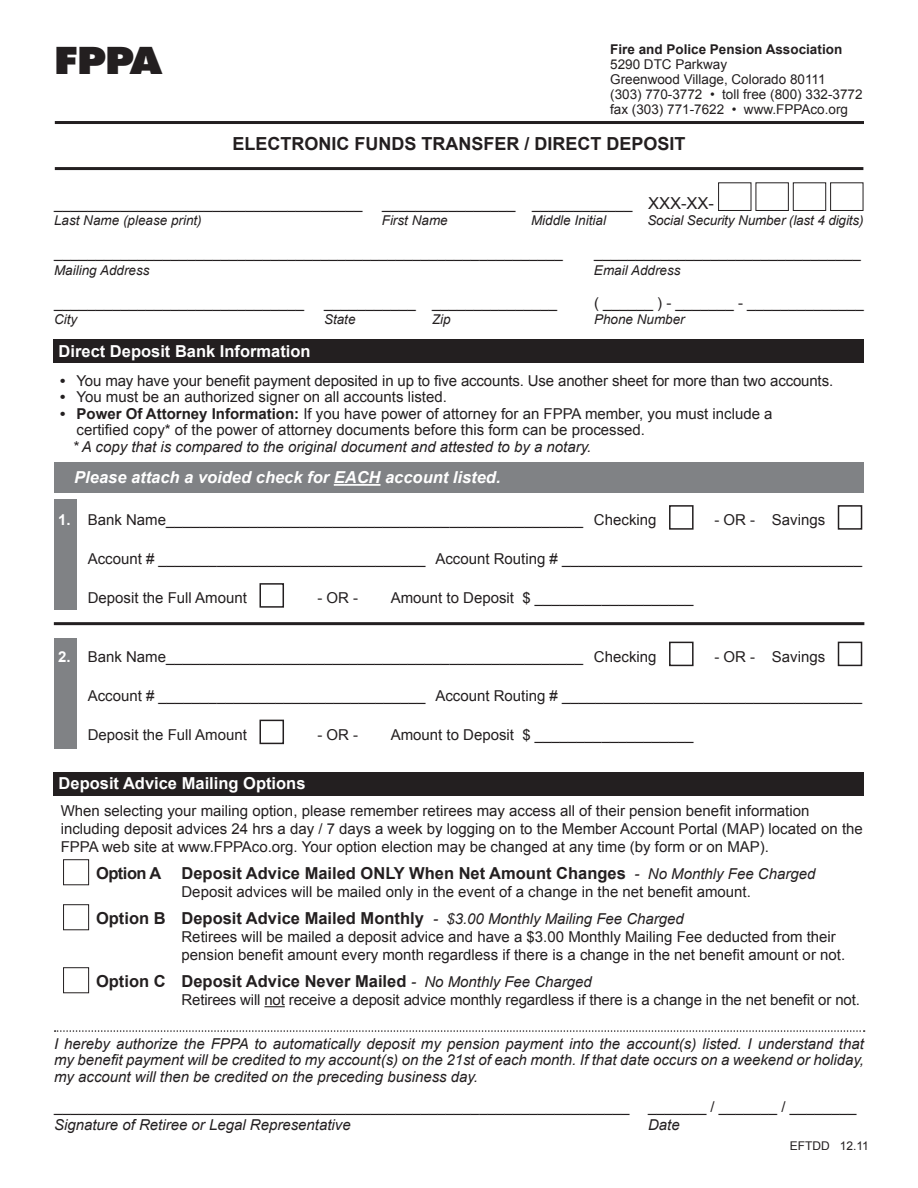
<style>
.page{position:relative;width:918px;height:1188px;background:#fff}
.page>*{position:absolute;margin:0;border:0;box-sizing:border-box;transform-origin:0 0}
.t1{font:800 36px "Futura";color:#231f20;scale:1.1 1}
.t2{font:700 18px "Arial";color:#231f20}
.t3{font:700 16.5px "Arial";color:#231f20}
.t4{font:700 16.5px "Arial";color:#fff}
.t5{font:italic 700 16.5px "Arial";color:#fff}
.t6{font:15px/18px "Arial";color:#231f20}
.t7{font:italic 15px/16.5px "Arial";color:#231f20;text-align:justify}
.t8{font:italic 13.5px "Arial";color:#231f20}
.t9{font:13.5px "Arial";color:#231f20}
.t10{font:700 13.5px "Arial";color:#231f20}
.t11{font:12px "Arial";color:#231f20}
.s1{font-size:16.5px}
.s2{font-weight:700}
.s3{font-weight:700;color:#fff}
.s4{font-weight:400;font-style:italic;font-size:15px}
</style>
<div class="page">
<div style="left:54px;top:339px;width:810px;height:24px;background:#231f20"></div>
<div style="left:54px;top:772px;width:810px;height:24px;background:#231f20"></div>
<div style="left:54px;top:462px;width:809px;height:31px;background:#808285"></div>
<div style="left:55px;top:499px;width:22px;height:110px;background:#808285"></div>
<div style="left:55px;top:638px;width:22px;height:111px;background:#808285"></div>
<hr style="left:54px;top:622px;width:810px;height:3px;background:#231f20">
<hr style="left:334px;top:484px;width:47px;height:2px;background:#fff">
<svg style="left:264px;top:1006px;width:21px;height:1px"></svg>
<div style="left:669px;top:505px;width:25px;height:25px;border:2px solid #231f20"></div>
<div style="left:838px;top:505px;width:24px;height:25px;border:2px solid #231f20"></div>
<div style="left:260px;top:583px;width:24px;height:25px;border:2px solid #231f20"></div>
<div style="left:669px;top:642px;width:25px;height:24px;border:2px solid #231f20"></div>
<div style="left:838px;top:642px;width:24px;height:24px;border:2px solid #231f20"></div>
<div style="left:260px;top:720px;width:24px;height:24px;border:2px solid #231f20"></div>
<div style="left:63px;top:859px;width:26px;height:26px;border:1px solid #231f20"></div>
<div style="left:63px;top:904px;width:26px;height:26px;border:1px solid #231f20"></div>
<div style="left:63px;top:967px;width:26px;height:26px;border:1px solid #231f20"></div>
<hr style="left:55px;top:121px;width:809px;height:3px;background:#231f20">
<hr style="left:55px;top:167px;width:808px;height:3px;background:#231f20">
<svg style="left:55px;top:1030px;width:810px;height:2px"></svg>
<div style="left:718px;top:182px;width:33px;height:29px;border:1px solid #231f20"></div>
<div style="left:756px;top:182px;width:33px;height:29px;border:1px solid #231f20"></div>
<div style="left:793px;top:182px;width:33px;height:29px;border:1px solid #231f20"></div>
<div style="left:830px;top:182px;width:33px;height:29px;border:1px solid #231f20"></div>
<p class="t1" style="left:54px;top:38px;width:100px">FPPA</p>
<p class="t10" style="left:610px;top:40px;width:234px">Fire and Police Pension Association</p>
<p class="t9" style="left:610px;top:55px;width:119px">5290 DTC Parkway</p>
<p class="t9" style="left:610px;top:70px;width:217px">Greenwood Village, Colorado 80111</p>
<p class="t9" style="left:610px;top:85px;width:254px">(303) 770-3772 • toll free (800) 332-3772</p>
<p class="t9" style="left:610px;top:100px;width:239px">fax (303) 771-7622 • www.FPPAco.org</p>
<p class="t2" style="left:232px;top:131px;width:455px">ELECTRONIC FUNDS TRANSFER / DIRECT DEPOSIT</p>
<p class="t6" style="left:54px;top:195px;width:310px">_____________________________________</p>
<p class="t6" style="left:382px;top:195px;width:333px">________________ ____________ <span class="s1">XXX-XX-</span></p>
<p class="t8" style="left:54px;top:212px;width:149px">Last Name (please print)</p>
<p class="t8" style="left:382px;top:212px;width:68px">First Name</p>
<p class="t8" style="left:531px;top:212px;width:77px">Middle Initial</p>
<p class="t8" style="left:647px;top:212px;width:218px">Social Security Number (last 4 digits)</p>
<p class="t6" style="left:54px;top:244px;width:510px">_____________________________________________________________</p>
<p class="t6" style="left:594px;top:244px;width:268px">________________________________</p>
<p class="t8" style="left:54px;top:261px;width:97px">Mailing Address</p>
<p class="t8" style="left:594px;top:261px;width:88px">Email Address</p>
<p class="t6" style="left:54px;top:294px;width:252px">______________________________</p>
<p class="t6" style="left:324px;top:294px;width:235px">___________ _______________</p>
<p class="t6" style="left:594px;top:294px;width:271px">( ______ ) - _______ - ______________</p>
<p class="t8" style="left:54px;top:311px;width:25px">City</p>
<p class="t8" style="left:324px;top:311px;width:33px">State</p>
<p class="t8" style="left:432px;top:311px;width:20px">Zip</p>
<p class="t8" style="left:594px;top:311px;width:92px">Phone Number</p>
<p class="t4" style="left:59px;top:340px;width:254px">Direct Deposit Bank Information</p>
<p class="t6" style="left:60px;top:372px;width:775px"><span class="s2">•</span> You may have your benefit payment deposited in up to five accounts. Use another sheet for more than two accounts.</p>
<p class="t6" style="left:60px;top:388px;width:388px"><span class="s2">•</span> You must be an authorized signer on all accounts listed.</p>
<p class="t6" style="left:60px;top:405px;width:714px"><span class="s2">• Power Of Attorney Information:</span> If you have power of attorney for an FPPA member, you must include a</p>
<p class="t6" style="left:76px;top:421px;width:570px">certified copy* of the power of attorney documents before this form can be processed.</p>
<p class="t7" style="left:73px;top:438px;width:520px">* A copy that is compared to the original document and attested to by a notary.</p>
<p class="t5" style="left:74px;top:466px;width:428px">Please attach a voided check for EACH account listed.</p>
<p class="t6" style="left:58px;top:511px;width:600px"><span class="s3">1.</span> Bank Name__________________________________________________ Checking</p>
<p class="t6" style="left:714px;top:511px;width:112px">- OR - Savings</p>
<p class="t6" style="left:88px;top:550px;width:776px">Account # ________________________________ Account Routing # ____________________________________</p>
<p class="t6" style="left:88px;top:589px;width:161px">Deposit the Full Amount</p>
<p class="t6" style="left:317px;top:589px;width:42px">- OR -</p>
<p class="t6" style="left:391px;top:589px;width:304px">Amount to Deposit $ ___________________</p>
<p class="t6" style="left:58px;top:648px;width:600px"><span class="s3">2.</span> Bank Name__________________________________________________ Checking</p>
<p class="t6" style="left:714px;top:648px;width:112px">- OR - Savings</p>
<p class="t6" style="left:88px;top:687px;width:776px">Account # ________________________________ Account Routing # ____________________________________</p>
<p class="t6" style="left:88px;top:726px;width:161px">Deposit the Full Amount</p>
<p class="t6" style="left:317px;top:726px;width:42px">- OR -</p>
<p class="t6" style="left:391px;top:726px;width:304px">Amount to Deposit $ ___________________</p>
<p class="t4" style="left:59px;top:772px;width:248px">Deposit Advice Mailing Options</p>
<p class="t6" style="left:61px;top:802px;width:804px">When selecting your mailing option, please remember retirees may access all of their pension benefit information including deposit advices 24 hrs a day / 7 days a week by logging on to the Member Account Portal (MAP) located on the<br>FPPA web site at www.FPPAco.org. Your option election may be changed at any time (by form or on MAP).</p>
<p class="t3" style="left:96px;top:862px;width:721px">Option A Deposit Advice Mailed ONLY When Net Amount Changes <span class="s4">- No Monthly Fee Charged</span></p>
<p class="t6" style="left:182px;top:883px;width:571px">Deposit advices will be mailed only in the event of a change in the net benefit amount.</p>
<p class="t3" style="left:96px;top:907px;width:589px">Option B Deposit Advice Mailed Monthly <span class="s4">- $3.00 Monthly Mailing Fee Charged</span></p>
<p class="t6" style="left:182px;top:928px;width:665px">Retirees will be mailed a deposit advice and have a $3.00 Monthly Mailing Fee deducted from their pension benefit amount every month regardless if there is a change in the net benefit amount or not.</p>
<p class="t3" style="left:96px;top:970px;width:497px">Option C Deposit Advice Never Mailed <span class="s4">- No Monthly Fee Charged</span></p>
<p class="t6" style="left:182px;top:991px;width:680px">Retirees will not receive a deposit advice monthly regardless if there is a change in the net benefit or not.</p>
<p class="t7" style="left:54px;top:1035px;width:811px">I hereby authorize the FPPA to automatically deposit my pension payment into the account(s) listed. I understand that my benefit payment will be credited to my account(s) on the 21st of each month. If that date occurs on a weekend or holiday, my account will then be credited on the preceding business day.</p>
<p class="t6" style="left:54px;top:1098px;width:804px">_____________________________________________________________________ _______ / _______ / ________</p>
<p class="t7" style="left:54px;top:1116px;width:298px">Signature of Retiree or Legal Representative</p>
<p class="t7" style="left:648px;top:1116px;width:33px">Date</p>
<p class="t11" style="left:790px;top:1138px;width:81px">EFTDD 12.11</p>
</div>
